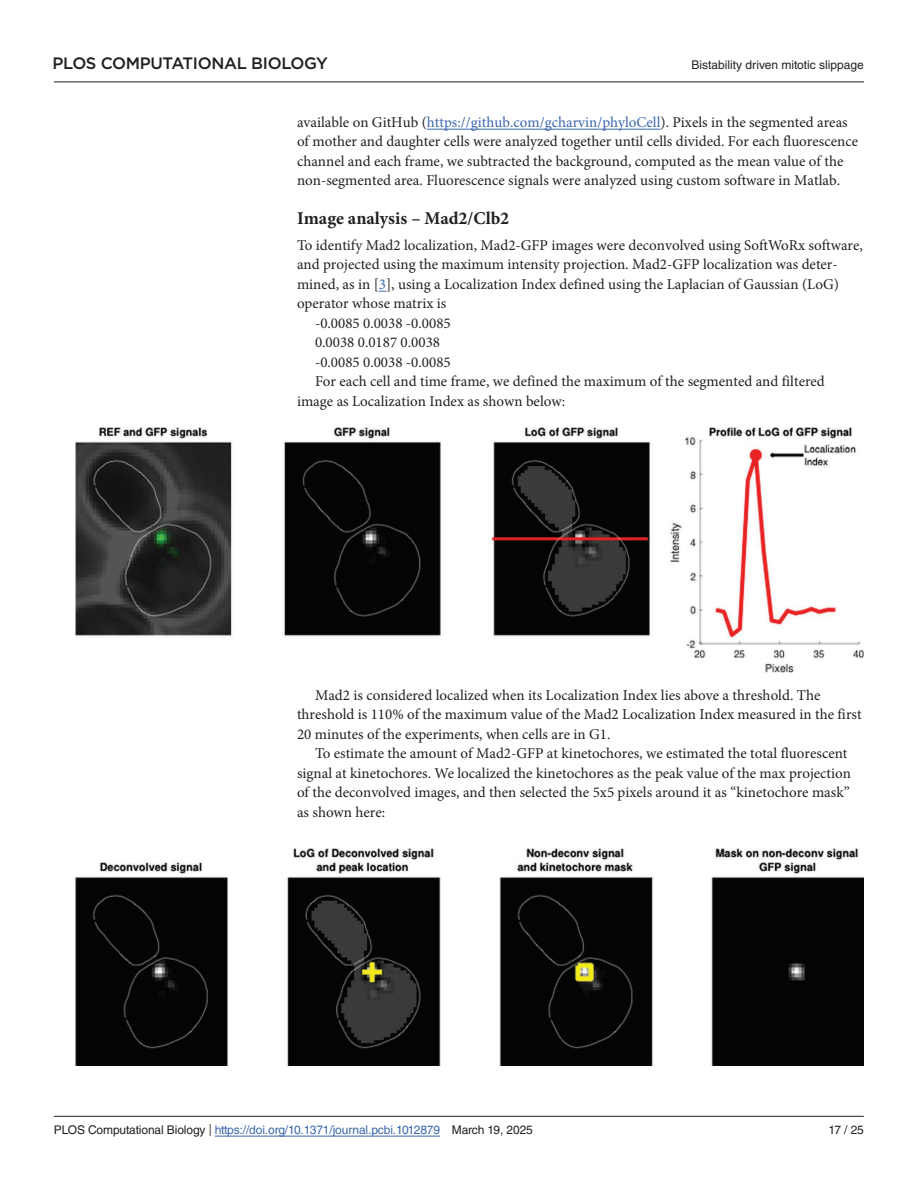
<style>
.page{position:relative;width:918px;height:1188px;background:#fff}
.page>*{position:absolute;margin:0;border:0;box-sizing:border-box;transform-origin:0 0}
.HeadB{font:700 18px "Minion Pro";color:#231f20}
.t1{font:500 16.5px "Gotham";letter-spacing:-.02em;color:#231f20}
.TextInd{font:15px/19.5px "Minion Pro";color:#231f20}
.Text{font:15px/19.5px "Minion Pro";color:#231f20}
.t2{font:12px "Helvetica LT Std";letter-spacing:-.01em;color:#3a65ad}
.t3{font:12px "Helvetica LT Std";color:#231f20}
.s1{color:#3a65ad}
.s2{color:#231f20}
.s3{font-family:"Minion Pro";color:#231f20}
</style>
<div class="page">
<hr style="left:54px;top:1116px;width:810px;height:1px;background:#231f20">
<hr style="left:215px;top:1136px;width:225px;height:1px;background:#3a65ad">
<hr style="left:54px;top:82px;width:810px;height:1px;background:#231f20">
<hr style="left:427px;top:129px;width:234px;height:1px;background:#3a65ad">
<img style="left:75px;top:427px;width:789px;height:246px">
<img style="left:75px;top:848px;width:789px;height:218px">
<p class="t1" style="left:52px;top:54px;width:228px">PLOS COMPUTATIONAL BIOLO</p>
<p class="t1" style="left:304px;top:54px;width:25px">GY</p>
<p class="t3" style="left:691px;top:58px;width:174px">Bistability driven mitotic slippage</p>
<p class="Text" style="left:297px;top:112px;width:563px">available on GitHub (<span class="s1">https://github.com/gcharvin/phyloCell</span>). Pixels in the segmented areas of mother and daughter cells were analyzed together until cells divided. For each fluorescence channel and each frame, we subtracted the background, computed as the mean value of the non-segmented area. Fluorescence signals were analyzed using custom software in Matlab.</p>
<p class="HeadB" style="left:297px;top:206px;width:214px">Image analysis – Mad2/Clb2</p>
<p class="Text" style="left:297px;top:235px;width:567px">To identify Mad2 localization, Mad2-GFP images were deconvolved using SoftWoRx software, and projected using the maximum intensity projection. Mad2-GFP localization was deter&shy;mined, as in [<span class="s1">3</span>], using a Localization Index defined using the Laplacian of Gaussian (LoG) operator whose matrix is</p>
<p class="TextInd" style="left:315px;top:313px;width:137px">-0.0085 0.0038 -0.0085</p>
<p class="TextInd" style="left:315px;top:333px;width:127px">0.0038 0.0187 0.0038</p>
<p class="TextInd" style="left:315px;top:352px;width:137px">-0.0085 0.0038 -0.0085</p>
<p class="TextInd" style="left:297px;top:372px;width:529px;text-indent:18px">For each cell and time frame, we defined the maximum of the segmented and filtered image as Localization Index as shown below:</p>
<p class="TextInd" style="left:297px;top:685px;width:566px;text-indent:18px">Mad2 is considered localized when its Localization Index lies above a threshold. The threshold is 110% of the maximum value of the Mad2 Localization Index measured in the first<br>20 minutes of the experiments, when cells are in G1.</p>
<p class="TextInd" style="left:297px;top:744px;width:556px;text-indent:18px">To estimate the amount of Mad2-GFP at kinetochores, we estimated the total fluorescent signal at kinetochores. We localized the kinetochores as the peak value of the max projection of the deconvolved images, and then selected the 5x5 pixels around it as “kinetochore mask” as shown here:</p>
<p class="t2" style="left:54px;top:1123px;width:481px"><span class="s2">PLOS Computational Biology</span> <span class="s3">|</span> https://doi.org/10.1371/journal.pcbi.1012879 <span class="s2">March 19, 2025</span></p>
<p class="t3" style="left:828px;top:1123px;width:37px">17 / 25</p>
</div>
